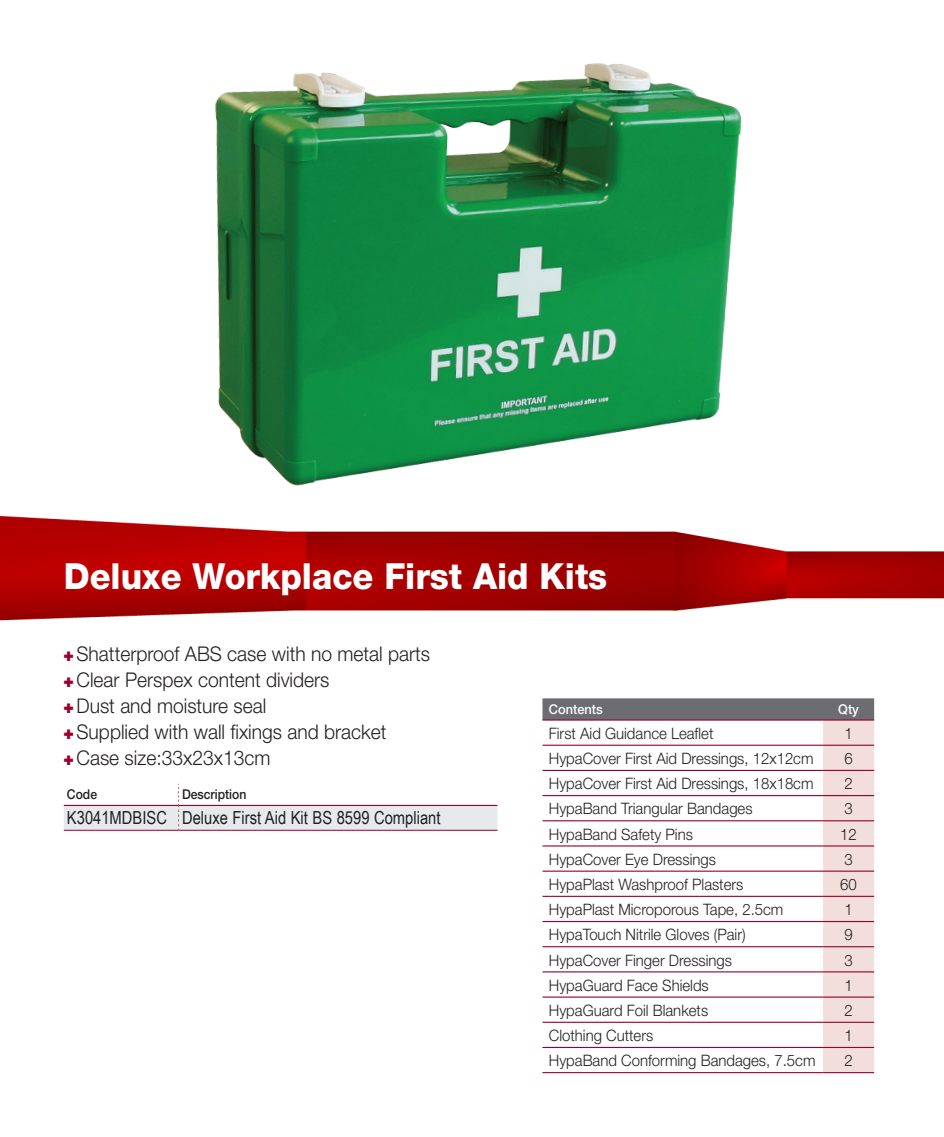
<style>
.page{position:relative;width:944px;height:1137px;background:#fff}
.page>*{position:absolute;margin:0;border:0;box-sizing:border-box;transform-origin:0 0}
.Paragraph_Style_1{font:800 36px "Helvetica Neue";color:#fff;scale:.95 1}
.t1{font:300 20.25px "Helvetica Neue";color:#231f20;scale:.95 1}
.price_list{font:18px "Arial Narrow";color:#231f20}
.contents_list_table{font:300 15.75px "Helvetica Neue";color:#231f20;scale:.95 1}
.price_title{font:500 13.5px "Helvetica Neue";color:#231f20;scale:.9 1}
.title_contents_table{font:500 13.5px "Helvetica Neue";color:#fff;scale:.95 1}
.s1{color:#98012d}
</style>
<div class="page">
<img style="left:0;top:516px;width:944px;height:105px">
<svg style="left:64px;top:784px;width:433px;height:46px"></svg>
<hr style="left:64px;top:830px;width:115px;height:1px;background:#98012d">
<hr style="left:179px;top:830px;width:318px;height:1px;background:#98012d">
<img style="left:215px;top:63px;width:527px;height:423px">
<svg style="left:542px;top:698px;width:332px;height:374px"></svg>
<hr style="left:542px;top:745px;width:281px;height:1px;background:#98012d">
<hr style="left:823px;top:745px;width:51px;height:1px;background:#98012d">
<hr style="left:542px;top:770px;width:281px;height:1px;background:#98012d">
<hr style="left:823px;top:770px;width:51px;height:1px;background:#98012d">
<hr style="left:542px;top:795px;width:281px;height:1px;background:#98012d">
<hr style="left:823px;top:795px;width:51px;height:1px;background:#98012d">
<hr style="left:542px;top:820px;width:281px;height:1px;background:#98012d">
<hr style="left:823px;top:820px;width:51px;height:1px;background:#98012d">
<hr style="left:542px;top:845px;width:281px;height:1px;background:#98012d">
<hr style="left:823px;top:845px;width:51px;height:1px;background:#98012d">
<hr style="left:542px;top:871px;width:281px;height:1px;background:#98012d">
<hr style="left:823px;top:871px;width:51px;height:1px;background:#98012d">
<hr style="left:542px;top:719px;width:281px;height:2px;background:#98012d">
<hr style="left:823px;top:719px;width:51px;height:2px;background:#98012d">
<hr style="left:542px;top:921px;width:281px;height:1px;background:#98012d">
<hr style="left:823px;top:921px;width:51px;height:1px;background:#98012d">
<hr style="left:542px;top:946px;width:281px;height:1px;background:#98012d">
<hr style="left:823px;top:946px;width:51px;height:1px;background:#98012d">
<hr style="left:542px;top:971px;width:281px;height:1px;background:#98012d">
<hr style="left:823px;top:971px;width:51px;height:1px;background:#98012d">
<hr style="left:542px;top:996px;width:281px;height:2px;background:#98012d">
<hr style="left:823px;top:996px;width:51px;height:2px;background:#98012d">
<hr style="left:542px;top:1022px;width:281px;height:1px;background:#98012d">
<hr style="left:823px;top:1022px;width:51px;height:1px;background:#98012d">
<hr style="left:542px;top:1047px;width:281px;height:1px;background:#98012d">
<hr style="left:823px;top:1047px;width:51px;height:1px;background:#98012d">
<hr style="left:542px;top:896px;width:281px;height:1px;background:#98012d">
<hr style="left:823px;top:896px;width:51px;height:1px;background:#98012d">
<hr style="left:542px;top:1072px;width:281px;height:1px;background:#98012d">
<hr style="left:823px;top:1072px;width:51px;height:1px;background:#98012d">
<p class="Paragraph_Style_1" style="left:64px;top:554px;width:574px">Deluxe Workplace First Aid Kits</p>
<p class="t1" style="left:64px;top:641px;width:387px"><span class="s1">✚</span> Shatterproof ABS case with no metal parts</p>
<p class="t1" style="left:64px;top:667px;width:281px"><span class="s1">✚</span> Clear Perspex content dividers</p>
<p class="t1" style="left:64px;top:693px;width:215px"><span class="s1">✚</span> Dust and moisture seal</p>
<p class="t1" style="left:64px;top:719px;width:341px"><span class="s1">✚</span> Supplied with wall fixings and bracket</p>
<p class="t1" style="left:64px;top:745px;width:219px"><span class="s1">✚</span> Case size:33x23x13cm</p>
<p class="price_title" style="left:67px;top:786px;width:35px">Code</p>
<p class="price_title" style="left:182px;top:786px;width:73px">Description</p>
<p class="price_list" style="left:67px;top:804px;width:102px">K3041MDBISC</p>
<p class="price_list" style="left:182px;top:804px;width:260px">Deluxe First Aid Kit BS 8599 Compliant</p>
<p class="title_contents_table" style="left:549px;top:701px;width:58px">Contents</p>
<p class="title_contents_table" style="left:838px;top:701px;width:23px">Qty</p>
<p class="contents_list_table" style="left:549px;top:724px;width:175px">First Aid Guidance Leaflet</p>
<p class="contents_list_table" style="left:844px;top:724px;width:10px">1</p>
<p class="contents_list_table" style="left:549px;top:749px;width:280px">HypaCover First Aid Dressings, 12x12cm</p>
<p class="contents_list_table" style="left:844px;top:749px;width:10px">6</p>
<p class="contents_list_table" style="left:549px;top:774px;width:280px">HypaCover First Aid Dressings, 18x18cm</p>
<p class="contents_list_table" style="left:844px;top:774px;width:10px">2</p>
<p class="contents_list_table" style="left:549px;top:799px;width:216px">HypaBand Triangular Bandages</p>
<p class="contents_list_table" style="left:844px;top:799px;width:10px">3</p>
<p class="contents_list_table" style="left:549px;top:824px;width:153px">HypaBand Safety Pins</p>
<p class="contents_list_table" style="left:840px;top:824px;width:19px">12</p>
<p class="contents_list_table" style="left:549px;top:849px;width:177px">HypaCover Eye Dressings</p>
<p class="contents_list_table" style="left:844px;top:849px;width:10px">3</p>
<p class="contents_list_table" style="left:549px;top:875px;width:206px">HypaPlast Washproof Plasters</p>
<p class="contents_list_table" style="left:840px;top:875px;width:19px">60</p>
<p class="contents_list_table" style="left:549px;top:900px;width:248px">HypaPlast Microporous Tape, 2.5cm</p>
<p class="contents_list_table" style="left:844px;top:900px;width:10px">1</p>
<p class="contents_list_table" style="left:549px;top:925px;width:209px">HypaTouch Nitrile Gloves (Pair)</p>
<p class="contents_list_table" style="left:844px;top:925px;width:10px">9</p>
<p class="contents_list_table" style="left:549px;top:950px;width:194px">HypaCover Finger Dressings</p>
<p class="contents_list_table" style="left:844px;top:950px;width:10px">3</p>
<p class="contents_list_table" style="left:549px;top:975px;width:170px">HypaGuard Face Shields</p>
<p class="contents_list_table" style="left:844px;top:975px;width:10px">1</p>
<p class="contents_list_table" style="left:549px;top:1001px;width:169px">HypaGuard Foil Blankets</p>
<p class="contents_list_table" style="left:844px;top:1001px;width:10px">2</p>
<p class="contents_list_table" style="left:549px;top:1026px;width:111px">Clothing Cutters</p>
<p class="contents_list_table" style="left:844px;top:1026px;width:10px">1</p>
<p class="contents_list_table" style="left:549px;top:1051px;width:282px">HypaBand Conforming Bandages, 7.5cm</p>
<p class="contents_list_table" style="left:844px;top:1051px;width:10px">2</p>
</div>
